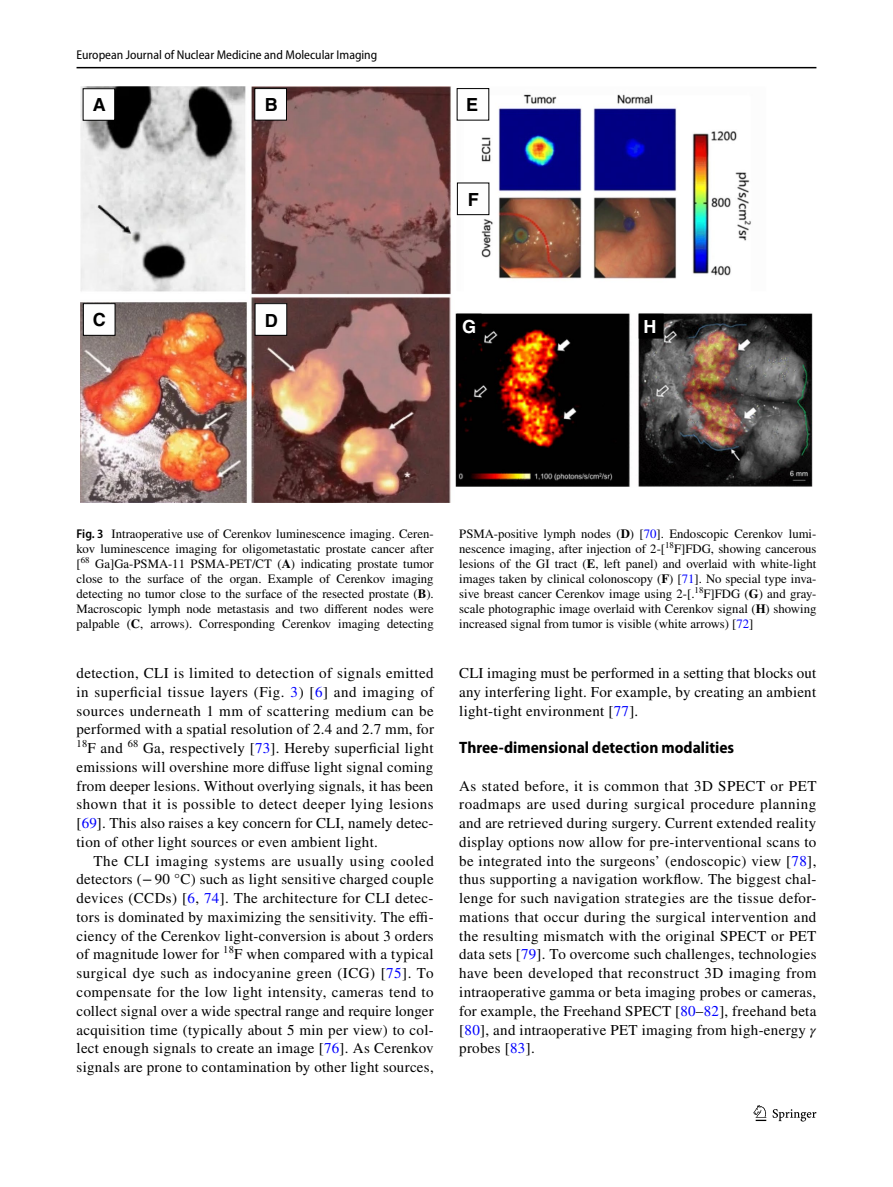
<style>
.page{position:relative;width:893px;height:1187px;background:#fff}
.page>*{position:absolute;margin:0;border:0;box-sizing:border-box;transform-origin:0 0}
.t1{font:18px "Helvetica Bold 2";color:#000}
.t2{font:18px "Helvetica Bold 2";color:#fff}
.t3{font:700 semi-condensed 16.5px "Myriad Pro";color:#000}
.t4{font:15px/18.8px "STIX";letter-spacing:.02em;color:#000;text-align:justify}
.t5{font:12.75px/15px "STIX";color:#000;text-align:justify}
.t6{font:semi-condensed 12.75px "Myriad Pro";color:#000}
.s1{font-family:"Myriad Pro";font-weight:600;font-stretch:semi-condensed}
.s2{font-weight:700}
.s3{color:#00f}
.s4{font-family:"STIX Math Italic 4"}
</style>
<div class="page">
<hr style="left:77px;top:67px;width:739px;height:1px;background:#000">
<svg style="left:753px;top:1105px;width:13px;height:15px"></svg>
<svg style="left:773px;top:1109px;width:43px;height:12px"></svg>
<img style="left:81px;top:87px;width:731px;height:415px">
<svg style="left:82px;top:88px;width:34px;height:33px"></svg>
<svg style="left:254px;top:88px;width:33px;height:33px"></svg>
<svg style="left:82px;top:303px;width:34px;height:33px"></svg>
<svg style="left:254px;top:303px;width:34px;height:33px"></svg>
<svg style="left:456px;top:88px;width:34px;height:33px"></svg>
<svg style="left:456px;top:182px;width:34px;height:33px"></svg>
<svg style="left:456px;top:313px;width:26px;height:26px"></svg>
<svg style="left:638px;top:313px;width:26px;height:26px"></svg>
<p class="t6" style="left:77px;top:48px;width:302px">European Journal of Nuclear Medicine and Molecular Imaging</p>
<p class="t1" style="left:93px;top:94px;width:15px">A</p>
<p class="t1" style="left:265px;top:94px;width:15px">B</p>
<p class="t1" style="left:466px;top:94px;width:14px">E</p>
<p class="t1" style="left:468px;top:189px;width:13px">F</p>
<p class="t1" style="left:93px;top:309px;width:15px">C</p>
<p class="t1" style="left:265px;top:309px;width:15px">D</p>
<p class="t2" style="left:462px;top:315px;width:16px">G</p>
<p class="t2" style="left:644px;top:315px;width:15px">H</p>
<p class="t5" style="left:77px;top:526px;width:359px"><span class="s1">Fig. 3</span> Intraoperative use of Cerenkov luminescence imaging. Ceren&shy;kov luminescence imaging for oligometastatic prostate cancer after [<sup>68</sup> Ga]Ga-PSMA-11 PSMA-PET/CT (<span class="s2">A</span>) indicating prostate tumor close to the surface of the organ. Example of Cerenkov imaging detecting no tumor close to the surface of the resected prostate (<span class="s2">B</span>).<br>Macroscopic lymph node metastasis and two different nodes were palpable (<span class="s2">C</span>, arrows). Corresponding Cerenkov imaging detecting</p>
<p class="t5" style="left:459px;top:526px;width:359px">PSMA-positive lymph nodes (<span class="s2">D</span>) [<span class="s3">70</span>]. Endoscopic Cerenkov lumi&shy;nescence imaging, after injection of 2-[<sup>18</sup>F]FDG, showing cancerous lesions of the GI tract (<span class="s2">E</span>, left panel) and overlaid with white-light images taken by clinical colonoscopy (<span class="s2">F</span>) [<span class="s3">71</span>]. No special type inva&shy;sive breast cancer Cerenkov image using 2-[.<sup>18</sup>F]FDG (<span class="s2">G</span>) and gray&shy;scale photographic image overlaid with Cerenkov signal (<span class="s2">H</span>) showing increased signal from tumor is visible (white arrows) [<span class="s3">72</span>]</p>
<p class="t4" style="left:77px;top:664px;width:359px">detection, CLI is limited to detection of signals emitted in superficial tissue layers (Fig. <span class="s3">3</span>) [<span class="s3">6</span>] and imaging of sources underneath 1 mm of scattering medium can be performed with a spatial resolution of 2.4 and 2.7 mm, for <sup>18</sup>F and <sup>68</sup> Ga, respectively [<span class="s3">73</span>]. Hereby superficial light emissions will overshine more diffuse light signal coming from deeper lesions. Without overlying signals, it has been shown that it is possible to detect deeper lying lesions [<span class="s3">69</span>]. This also raises a key concern for CLI, namely detec&shy;tion of other light sources or even ambient light.</p>
<p class="t4" style="left:77px;top:852px;width:359px;text-indent:17px">The CLI imaging systems are usually using cooled detectors (−90 °C) such as light sensitive charged couple devices (CCDs) [<span class="s3">6</span>, <span class="s3">74</span>]. The architecture for CLI detec&shy;tors is dominated by maximizing the sensitivity. The effi&shy;ciency of the Cerenkov light-conversion is about 3 orders of magnitude lower for <sup>18</sup>F when compared with a typical surgical dye such as indocyanine green (ICG) [<span class="s3">75</span>]. To compensate for the low light intensity, cameras tend to collect signal over a wide spectral range and require longer acquisition time (typically about 5 min per view) to col&shy;lect enough signals to create an image [<span class="s3">76</span>]. As Cerenkov signals are prone to contamination by other light sources,</p>
<p class="t4" style="left:459px;top:664px;width:358px">CLI imaging must be performed in a setting that blocks out any interfering light. For example, by creating an ambient light-tight environment [<span class="s3">77</span>].</p>
<p class="t3" style="left:459px;top:738px;width:276px">Three‑dimensional detection modalities</p>
<p class="t4" style="left:459px;top:777px;width:359px">As stated before, it is common that 3D SPECT or PET roadmaps are used during surgical procedure planning and are retrieved during surgery. Current extended reality display options now allow for pre-interventional scans to be integrated into the surgeons’ (endoscopic) view [<span class="s3">78</span>], thus supporting a navigation workflow. The biggest chal&shy;lenge for such navigation strategies are the tissue defor&shy;mations that occur during the surgical intervention and the resulting mismatch with the original SPECT or PET data sets [<span class="s3">79</span>]. To overcome such challenges, technologies have been developed that reconstruct 3D imaging from intraoperative gamma or beta imaging probes or cameras, for example, the Freehand SPECT [<span class="s3">80</span>–<span class="s3">82</span>], freehand beta [<span class="s3">80</span>], and intraoperative PET imaging from high-energy <span class="s4">𝛾 </span>probes [<span class="s3">83</span>].</p>
</div>
